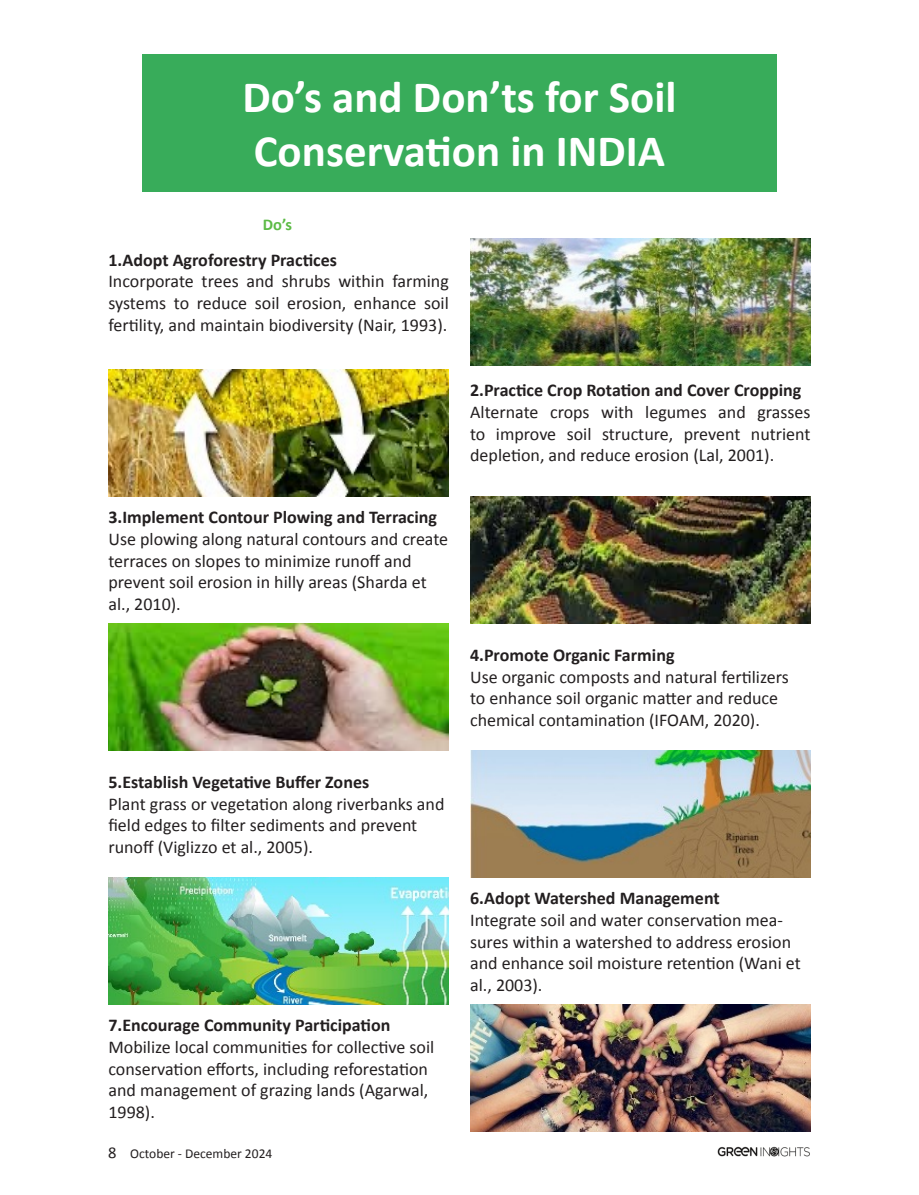
<style>
.page{position:relative;width:919px;height:1195px;background:#fff}
.page>*{position:absolute;margin:0;border:0;box-sizing:border-box;transform-origin:0 0}
.t1{font:700 45px/54px "Calibri";color:#fff}
.t2{font:18px/21.6px "Calibri";color:#231f20}
.t3{font:700 18px "Calibri";color:#231f20}
.t4{font:700 16.5px "Calibri";color:#5dbb46}
.t5{font:13.5px "Calibri";color:#231f20}
.s1{font-size:16.5px}
</style>
<div class="page">
<img style="left:717px;top:1146px;width:93px;height:11px">
<div style="left:142px;top:54px;width:634px;height:137px;background:#38ac5a"></div>
<img style="left:470px;top:239px;width:340px;height:127px">
<img style="left:470px;top:496px;width:340px;height:127px">
<img style="left:470px;top:750px;width:340px;height:127px">
<img style="left:470px;top:1004px;width:340px;height:127px">
<img style="left:108px;top:369px;width:341px;height:127px">
<img style="left:108px;top:623px;width:341px;height:127px">
<img style="left:108px;top:877px;width:341px;height:127px">
<p class="t1" style="left:242px;top:70px;width:436px">Do’s and Don’ts for Soil<br>Conservation in INDIA</p>
<p class="t4" style="left:263px;top:214px;width:31px">Do’s</p>
<p class="t3" style="left:108px;top:248px;width:230px">1.Adopt Agroforestry Practices</p>
<p class="t2" style="left:108px;top:271px;width:342px;text-align:justify">Incorporate trees and shrubs within farming systems to reduce soil erosion, enhance soil fertility, and maintain biodiversity (Nair, 1993).</p>
<p class="t3" style="left:108px;top:506px;width:330px">3.Implement Contour Plowing and Terracing</p>
<p class="t2" style="left:108px;top:528px;width:341px">Use plowing along natural contours and create terraces on slopes to minimize runoff and prevent soil erosion in hilly areas (Sharda et al., 2010).</p>
<p class="t3" style="left:108px;top:771px;width:262px">5.Establish Vegetative Buffer Zones</p>
<p class="t2" style="left:108px;top:793px;width:337px">Plant grass or vegetation along riverbanks and field edges to filter sediments and prevent runoff (Viglizzo et al., 2005).</p>
<p class="t3" style="left:108px;top:1014px;width:283px">7.Encourage Community Participation</p>
<p class="t2" style="left:108px;top:1036px;width:327px">Mobilize local communities for collective soil conservation efforts, including reforestation and management of grazing lands (Agarwal, 1998).</p>
<p class="t5" style="left:108px;top:1145px;width:166px"><span class="s1">8</span> October - December 2024</p>
<p class="t3" style="left:470px;top:379px;width:333px">2.Practice Crop Rotation and Cover Cropping</p>
<p class="t2" style="left:470px;top:401px;width:342px;text-align:justify">Alternate crops with legumes and grasses to improve soil structure, prevent nutrient depletion, and reduce erosion (Lal, 2001).</p>
<p class="t3" style="left:470px;top:644px;width:206px">4.Promote Organic Farming</p>
<p class="t2" style="left:470px;top:666px;width:320px">Use organic composts and natural fertilizers to enhance soil organic matter and reduce chemical contamination (IFOAM, 2020).</p>
<p class="t3" style="left:470px;top:887px;width:251px">6.Adopt Watershed Management</p>
<p class="t2" style="left:470px;top:909px;width:332px">Integrate soil and water conservation mea&shy;sures within a watershed to address erosion and enhance soil moisture retention (Wani et al., 2003).</p>
</div>
